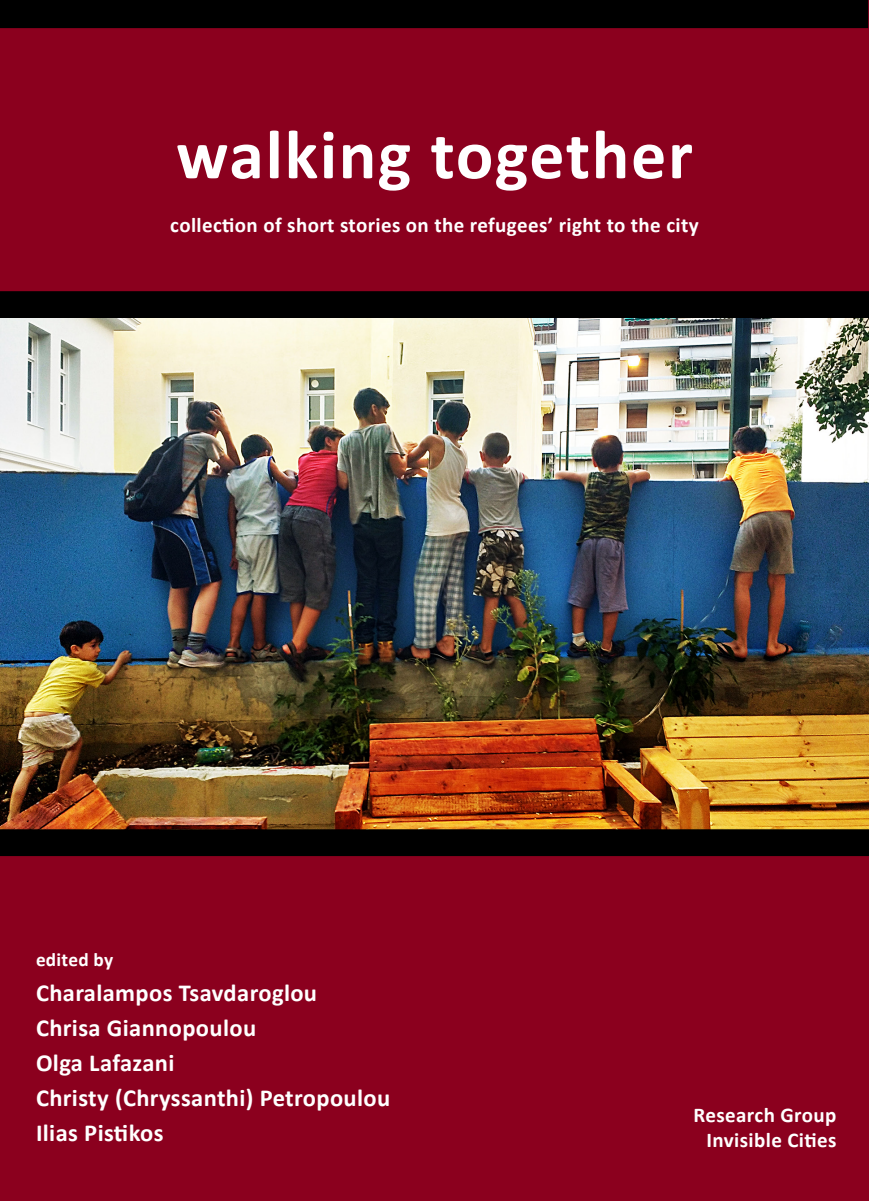
<style>
.page{position:relative;width:869px;height:1201px;background:#fff}
.page>*{position:absolute;margin:0;border:0;box-sizing:border-box;transform-origin:0 0}
.t1{font:700 70px "Calibri";letter-spacing:.025em;color:#fff}
.t2{font:700 24.5px/35px "Calibri";letter-spacing:.015em;color:#fff}
.t3{font:700 21px/25.2px "Calibri";letter-spacing:.02em;color:#fff;text-align:right}
.t4{font:700 19.25px "Calibri";letter-spacing:.015em;color:#fff}
</style>
<div class="page">
<div style="left:0;top:0;width:868px;height:1200px;background:#8b001e"></div>
<div style="left:0;top:0;width:867px;height:28px;background:#000"></div>
<img style="left:0;top:318px;width:868px;height:511px">
<div style="left:1px;top:292px;width:866px;height:25px;background:#000"></div>
<div style="left:0;top:291px;width:868px;height:27px;border:2px solid #000"></div>
<div style="left:1px;top:830px;width:866px;height:25px;background:#000"></div>
<div style="left:0;top:829px;width:868px;height:27px;border:2px solid #000"></div>
<h1 class="t1" style="left:176px;top:110px;width:518px">walking together</h1>
<p class="t3" style="left:170px;top:213px;width:529px">collection of short stories on the refugees’ right to the city</p>
<p class="t4" style="left:36px;top:947px;width:79px">edited by</p>
<p class="t2" style="left:36px;top:975px;width:355px">Charalampos Tsavdaroglou<br>Chrisa Giannopoulou<br>Olga Lafazani<br>Christy (Chryssanthi) Petropoulou<br>Ilias Pistikos</p>
<p class="t3" style="left:693px;top:1102px;width:144px">Research Group<br>Invisible Cities</p>
</div>
